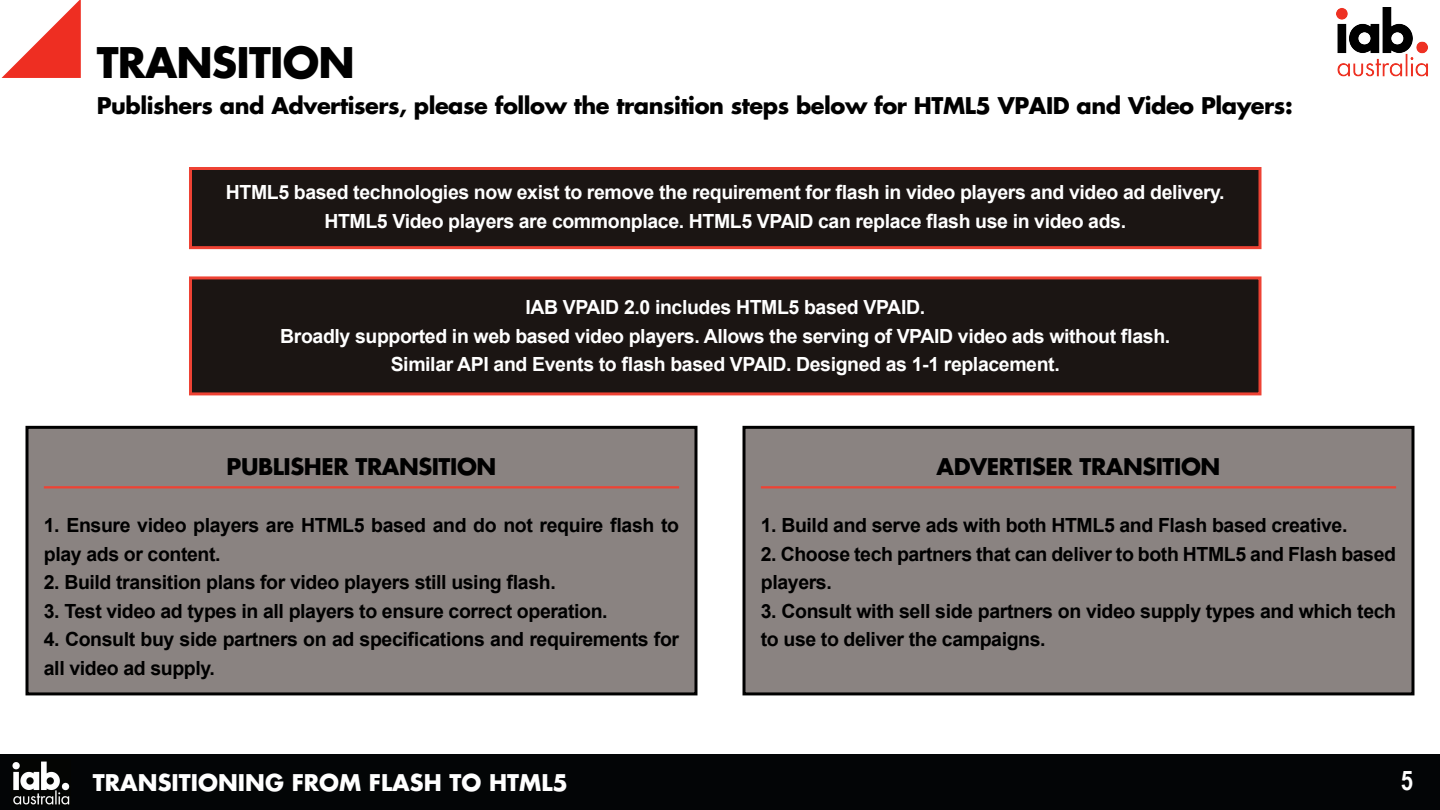
<style>
.page{position:relative;width:1440px;height:810px;background:#fff}
.page>*{position:absolute;margin:0;border:0;box-sizing:border-box;transform-origin:0 0}
.Head_1{font:41.25px "Futura Koyu";letter-spacing:-.02em;color:#000}
.t1{font:700 27px "Arial Narrow";color:#fff}
.Head_1-2{font:22.5px "Futura Koyu";letter-spacing:-.02em;color:#000}
.t2{font:22.5px "Futura Koyu";color:#fff}
.Body_1{font:700 19.5px/28.5px "Arial";letter-spacing:-.02em;color:#000}
.Body_1-2{font:700 19.5px/28.5px "Arial";letter-spacing:-.02em;color:#fff;text-align:center}
</style>
<div class="page">
<div style="left:0;top:754px;width:1440px;height:56px;background:#030506"></div>
<img style="left:1337px;top:8px;width:91px;height:69px">
<img style="left:12px;top:761px;width:58px;height:44px">
<div style="left:189px;top:167px;width:1073px;height:82px;background:#1b1513;border:3px solid #ee4234"></div>
<svg style="left:2px;top:0;width:79px;height:78px"></svg>
<div style="left:189px;top:276px;width:1073px;height:119px;background:#1b1513;border:3px solid #ee4234"></div>
<div style="left:26px;top:426px;width:671px;height:269px;background:#8a8381;border:3px solid #000"></div>
<div style="left:742px;top:426px;width:672px;height:269px;background:#8a8381;border:3px solid #000"></div>
<hr style="left:44px;top:486px;width:635px;height:2px;background:#ee4234">
<hr style="left:761px;top:486px;width:635px;height:2px;background:#ee4234">
<p class="Head_1" style="left:97px;top:34px;width:260px">TRANSITION</p>
<p class="Head_1-2" style="left:97px;top:90px;width:1198px">Publishers and Advertisers, please follow the transition steps below for HTML5 VPAID and Video Players:</p>
<p class="Body_1-2" style="left:226px;top:179px;width:1000px">HTML5 based technologies now exist to remove the requirement for flash in video players and video ad delivery.<br>HTML5 Video players are commonplace. HTML5 VPAID can replace flash use in video ads.</p>
<p class="Body_1-2" style="left:525px;top:294px;width:401px">IAB VPAID 2.0 includes HTML5 based VPAID.</p>
<p class="Body_1-2" style="left:280px;top:322px;width:892px">Broadly supported in web based video players. Allows the serving of VPAID video ads without flash.</p>
<p class="Body_1-2" style="left:391px;top:351px;width:671px">Similar API and Events to flash based VPAID. Designed as 1-1 replacement.</p>
<p class="Head_1-2" style="left:227px;top:451px;width:271px">PUBLISHER TRANSITION</p>
<p class="Body_1" style="left:44px;top:512px;width:637px">1. Ensure video players are HTML5 based and do not require flash to play ads or content.</p>
<p class="Body_1" style="left:44px;top:569px;width:513px">2. Build transition plans for video players still using flash.</p>
<p class="Body_1" style="left:44px;top:597px;width:565px">3. Test video ad types in all players to ensure correct operation.</p>
<p class="Body_1" style="left:44px;top:626px;width:637px">4. Consult buy side partners on ad specifications and requirements for all video ad supply.</p>
<p class="Head_1-2" style="left:937px;top:451px;width:285px">ADVERTISER TRANSITION</p>
<p class="Body_1" style="left:761px;top:512px;width:588px">1. Build and serve ads with both HTML5 and Flash based creative.</p>
<p class="Body_1" style="left:761px;top:540px;width:637px">2. Choose tech partners that can deliver to both HTML5 and Flash based players.</p>
<p class="Body_1" style="left:761px;top:597px;width:637px">3. Consult with sell side partners on video supply types and which tech to use to deliver the campaigns.</p>
<p class="t2" style="left:93px;top:767px;width:476px">TRANSITIONING FROM FLASH TO HTML5</p>
<h2 class="t1" style="left:1401px;top:761px;width:14px">5</h2>
</div>
